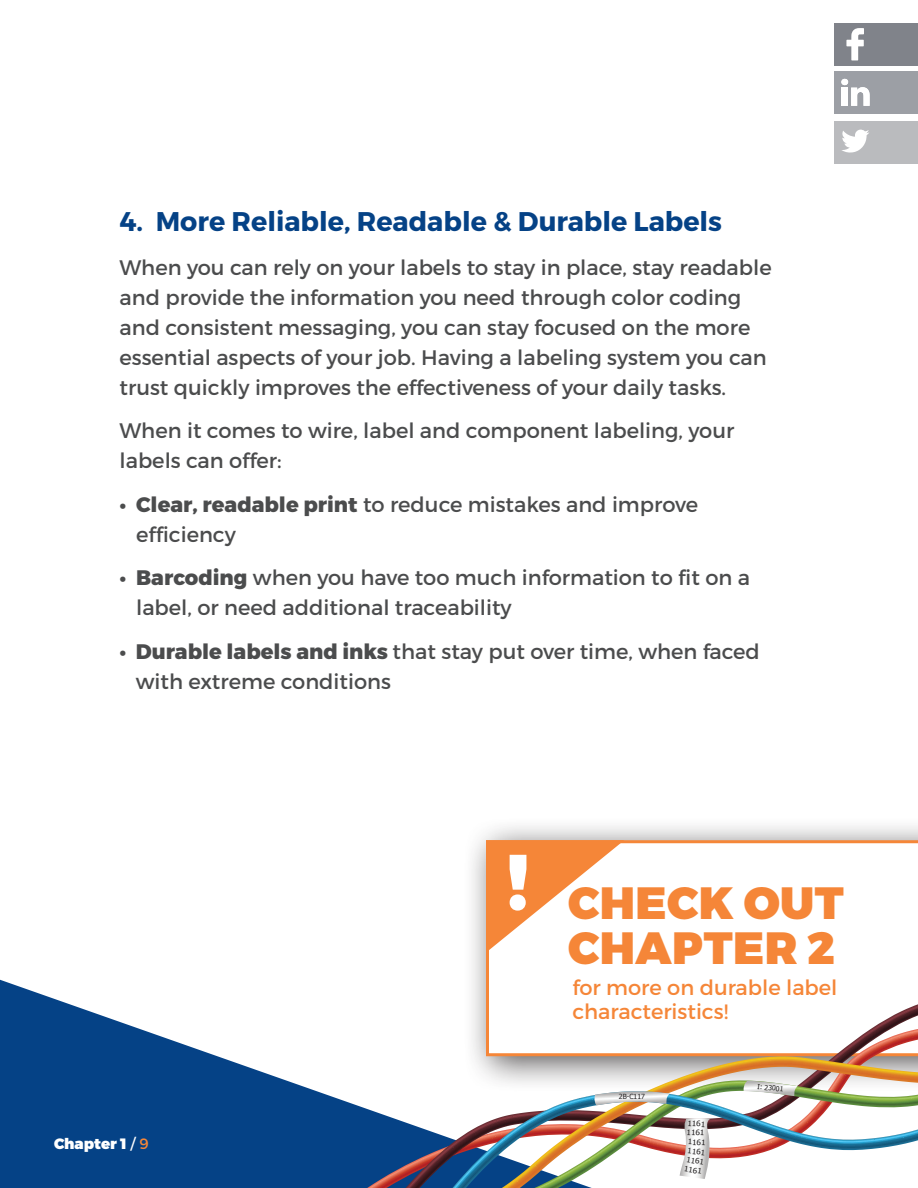
<style>
.page{position:relative;width:918px;height:1188px;background:#fff}
.page>*{position:absolute;margin:0;border:0;box-sizing:border-box;transform-origin:0 0}
.t1{font:900 78.75px "Montserrat";color:#fff}
.t2{font:900 45.15px/45px "Montserrat";letter-spacing:.01em;color:#f58638}
.t3{font:700 27px "Montserrat";color:#054286}
.t4{font:21px/30px "Montserrat";color:#4b4c4d}
.t5{font:21px/24px "Montserrat";color:#f58638}
.t6{font:900 15px "Montserrat";color:#fff}
.t7{font:7.5px/8.7px "Tahoma";color:#201d1e;scale:1.08 1}
.t8{font:7.05px "Tahoma";letter-spacing:-.01em;color:#201d1e}
.s1{font-weight:700}
.s2{font-weight:800}
.s3{font-weight:400}
.s4{font-weight:400;color:#f58638}
</style>
<div class="page">
<div style="left:463px;top:817px;width:455px;height:276px;background:#231f20;opacity:.75"></div>
<svg style="left:486px;top:840px;width:432px;height:164px"></svg>
<svg style="left:486px;top:840px;width:138px;height:113px"></svg>
<svg style="left:0;top:980px;width:592px;height:208px;fill:#054286"></svg>
<svg style="left:367px;top:1029px;width:39px;height:159px"></svg>
<svg style="left:406px;top:1004px;width:512px;height:184px"></svg>
<svg style="left:502px;top:1056px;width:416px;height:35px;background:#c8af96"></svg>
<svg style="left:452px;top:1091px;width:82px;height:97px"></svg>
<svg style="left:534px;top:1080px;width:384px;height:108px"></svg>
<div style="left:835px;top:71px;width:83px;height:42px;background:#9c9fa5"></div>
<svg style="left:841px;top:79px;width:29px;height:27px"></svg>
<div style="left:835px;top:121px;width:83px;height:42px;background:#babbbe"></div>
<svg style="left:842px;top:130px;width:27px;height:23px"></svg>
<div style="left:835px;top:24px;width:83px;height:42px;background:#80838a"></div>
<svg style="left:846px;top:28px;width:18px;height:32px"></svg>
<p class="t3" style="left:120px;top:205px;width:604px">4. More Reliable, Readable &amp; Durable Labels</p>
<p class="t4" style="left:120px;top:252px;width:654px">When you can rely on your labels to stay in place, stay readable and provide the information you need through color coding and consistent messaging, you can stay focused on the more essential aspects of your job. Having a labeling system you can trust quickly improves the effectiveness of your daily tasks.</p>
<p class="t4" style="left:120px;top:416px;width:616px">When it comes to wire, label and component labeling, your labels can offer:</p>
<p class="t4" style="left:136px;top:489px;width:563px;text-indent:-17px"><span class="s1">•</span> <span class="s2">Clear, readable print</span> to reduce mistakes and improve efficiency</p>
<p class="t4" style="left:136px;top:563px;width:616px;text-indent:-17px"><span class="s1">•</span> <span class="s2">Barcoding</span> when you have too much information to fit on a label, or need additional traceability</p>
<p class="t4" style="left:136px;top:636px;width:625px;text-indent:-16px"><span class="s1">•</span> <span class="s2">Durable labels and inks</span> that stay put over time, when faced with extreme conditions</p>
<p class="t6" style="left:54px;top:1134px;width:96px">Chapter 1 <span class="s3">/</span> <span class="s4">9</span></p>
<h1 class="t1" style="left:506px;top:833px;width:25px">!</h1>
<h2 class="t2" style="left:568px;top:882px;width:277px">CHECK OUT<br>CHAPTER 2</h2>
<p class="t5" style="left:572px;top:975px;width:267px">for more on durable label characteristics!</p>
<p class="t8" style="left:619px;top:1092px;width:28px">2B-C117</p>
<p class="t7" style="left:687px;top:1118px;width:18px;rotate:3deg">1161<br>1161</p>
<p class="t7" style="left:688px;top:1137px;width:18px;rotate:3deg">1161</p>
<p class="t7" style="left:688px;top:1146px;width:18px;rotate:7deg">1161</p>
<p class="t7" style="left:687px;top:1154px;width:19px;line-height:9.8px;rotate:9deg">1161<br>1161</p>
<p class="t8" style="left:758px;top:1081px;width:28px;rotate:7deg">I: 23001</p>
</div>
